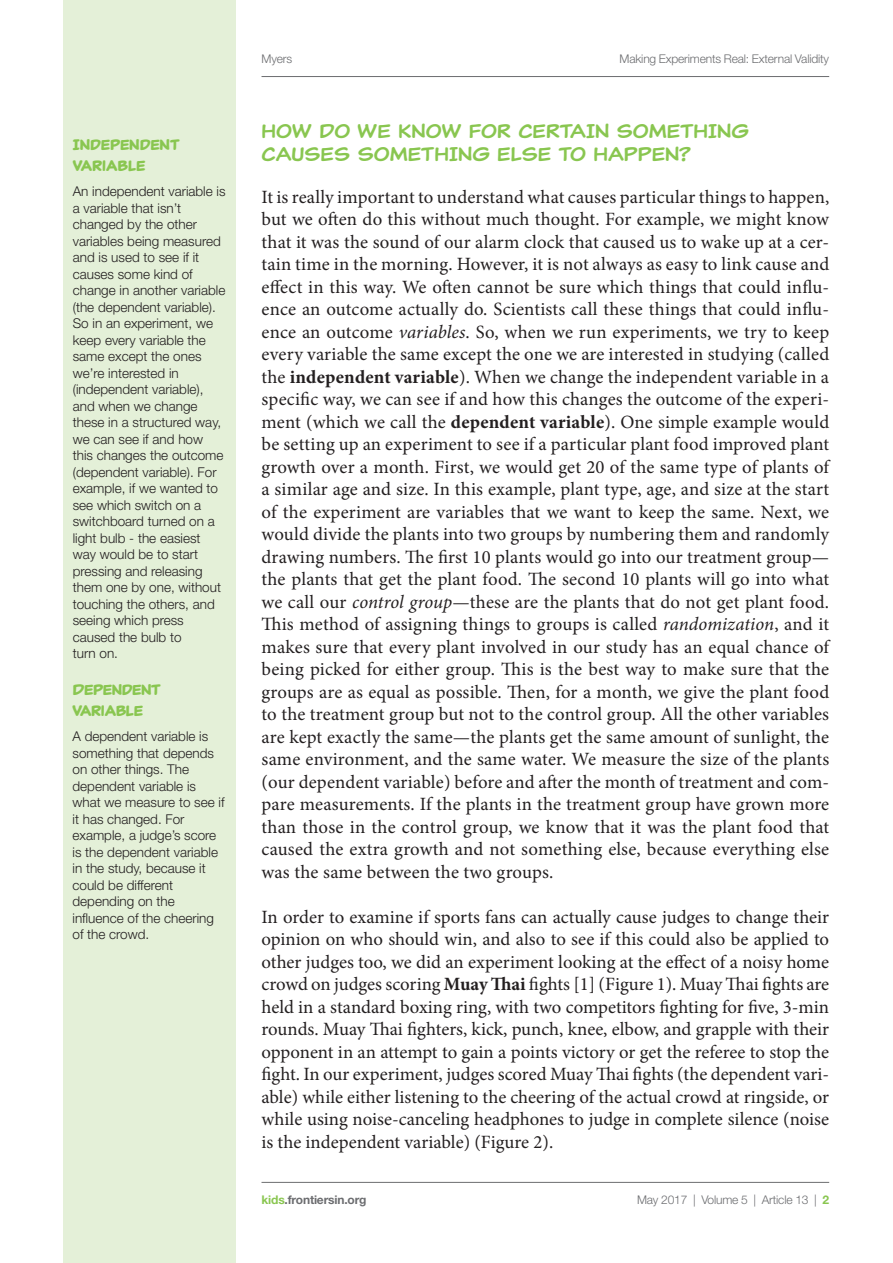
<style>
.page{position:relative;width:893px;height:1263px;background:#fff}
.page>*{position:absolute;margin:0;border:0;box-sizing:border-box;transform-origin:0 0}
.t1{font:19.5px/22.5px "Classic Comic";color:#89c650}
.t2{font:18.75px/22.5px "Minion Pro";color:#231f20;text-align:justify}
.t3{font:700 15px/21px "Classic Comic";letter-spacing:-.01em;color:#89c650}
.t4{font:300 13.5px/16.5px "Helvetica Neue LT Std";color:#231f20}
.t5{font:300 12px "Helvetica Neue LT Std";letter-spacing:-.015em;color:#6c6d70}
.t6{font:700 12px "Helvetica Neue LT Std";letter-spacing:-.015em;color:#6c6d70}
.s1{font-style:italic}
.s2{font-weight:700}
.s3{color:#89c650}
.s4{font-weight:700;color:#89c650}
</style>
<div class="page">
<hr style="left:261px;top:76px;width:568px;height:1px;background:#6c6d70">
<div style="left:64px;top:0;width:172px;height:1263px;background:#e4f0d8"></div>
<hr style="left:261px;top:1182px;width:568px;height:1px;background:#6c6d70">
<p class="t3" style="left:73px;top:135px;width:108px">INDEPENDENT<br>VARIABLE</p>
<p class="t4" style="left:73px;top:183px;width:154px">An independent variable is a variable that isn’t changed by the other variables being measured and is used to see if it causes some kind of change in another variable (the dependent variable).<br>So in an experiment, we keep every variable the same except the ones we’re interested in (independent variable), and when we change these in a structured way, we can see if and how this changes the outcome (dependent variable). For example, if we wanted to see which switch on a switchboard turned on a light bulb - the easiest way would be to start pressing and releasing them one by one, without touching the others, and seeing which press caused the bulb to<br>turn on.</p>
<p class="t3" style="left:73px;top:679px;width:90px">DEPENDENT<br>VARIABLE</p>
<p class="t4" style="left:73px;top:728px;width:154px">A dependent variable is something that depends on other things. The dependent variable is what we measure to see if it has changed. For example, a judge’s score is the dependent variable in the study, because it could be different depending on the influence of the cheering of the crowd.</p>
<p class="t5" style="left:261px;top:51px;width:32px">Myers</p>
<p class="t5" style="left:620px;top:51px;width:211px">Making Experiments Real: External Validity</p>
<p class="t1" style="left:261px;top:120px;width:489px">HOW DO WE KNOW FOR CERTAIN SOMETHING<br>CAUSES SOMETHING ELSE TO HAPPEN?</p>
<p class="t2" style="left:261px;top:185px;width:569px">It is really important to understand what causes particular things to happen, but we often do this without much thought. For example, we might know that it was the sound of our alarm clock that caused us to wake up at a cer&shy;tain time in the morning. However, it is not always as easy to link cause and effect in this way. We often cannot be sure which things that could influ&shy;ence an outcome actually do. Scientists call these things that could influ&shy;ence an outcome <span class="s1">variables</span>. So, when we run experiments, we try to keep every variable the same except the one we are interested in studying (called the <span class="s2">independent variable</span>). When we change the independent variable in a specific way, we can see if and how this changes the outcome of the experi&shy;ment (which we call the <span class="s2">dependent variable</span>). One simple example would be setting up an experiment to see if a particular plant food improved plant growth over a month. First, we would get 20 of the same type of plants of a similar age and size. In this example, plant type, age, and size at the start of the experiment are variables that we want to keep the same. Next, we would divide the plants into two groups by numbering them and randomly drawing numbers. The first 10 plants would go into our treatment group— the plants that get the plant food. The second 10 plants will go into what we call our <span class="s1">control group</span>—these are the plants that do not get plant food.<br>This method of assigning things to groups is called <span class="s1">randomization</span>, and it makes sure that every plant involved in our study has an equal chance of being picked for either group. This is the best way to make sure that the groups are as equal as possible. Then, for a month, we give the plant food to the treatment group but not to the control group. All the other variables are kept exactly the same—the plants get the same amount of sunlight, the same environment, and the same water. We measure the size of the plants (our dependent variable) before and after the month of treatment and com&shy;pare measurements. If the plants in the treatment group have grown more than those in the control group, we know that it was the plant food that caused the extra growth and not something else, because everything else was the same between the two groups.</p>
<p class="t2" style="left:261px;top:905px;width:569px">In order to examine if sports fans can actually cause judges to change their opinion on who should win, and also to see if this could also be applied to other judges too, we did an experiment looking at the effect of a noisy home crowd on judges scoring <span class="s2">Muay Thai</span> fights [1] (Figure 1). Muay Thai fights are held in a standard boxing ring, with two competitors fighting for five, 3-min rounds. Muay Thai fighters, kick, punch, knee, elbow, and grapple with their opponent in an attempt to gain a points victory or get the referee to stop the fight. In our experiment, judges scored Muay Thai fights (the dependent vari&shy;able) while either listening to the cheering of the actual crowd at ringside, or while using noise-canceling headphones to judge in complete silence (noise is the independent variable) (Figure 2).</p>
<p class="t6" style="left:261px;top:1192px;width:107px"><span class="s3">kids</span>.frontiersin.org</p>
<p class="t5" style="left:637px;top:1192px;width:194px">May 2017 | Volume 5 | Article 13 | <span class="s4">2</span></p>
</div>
